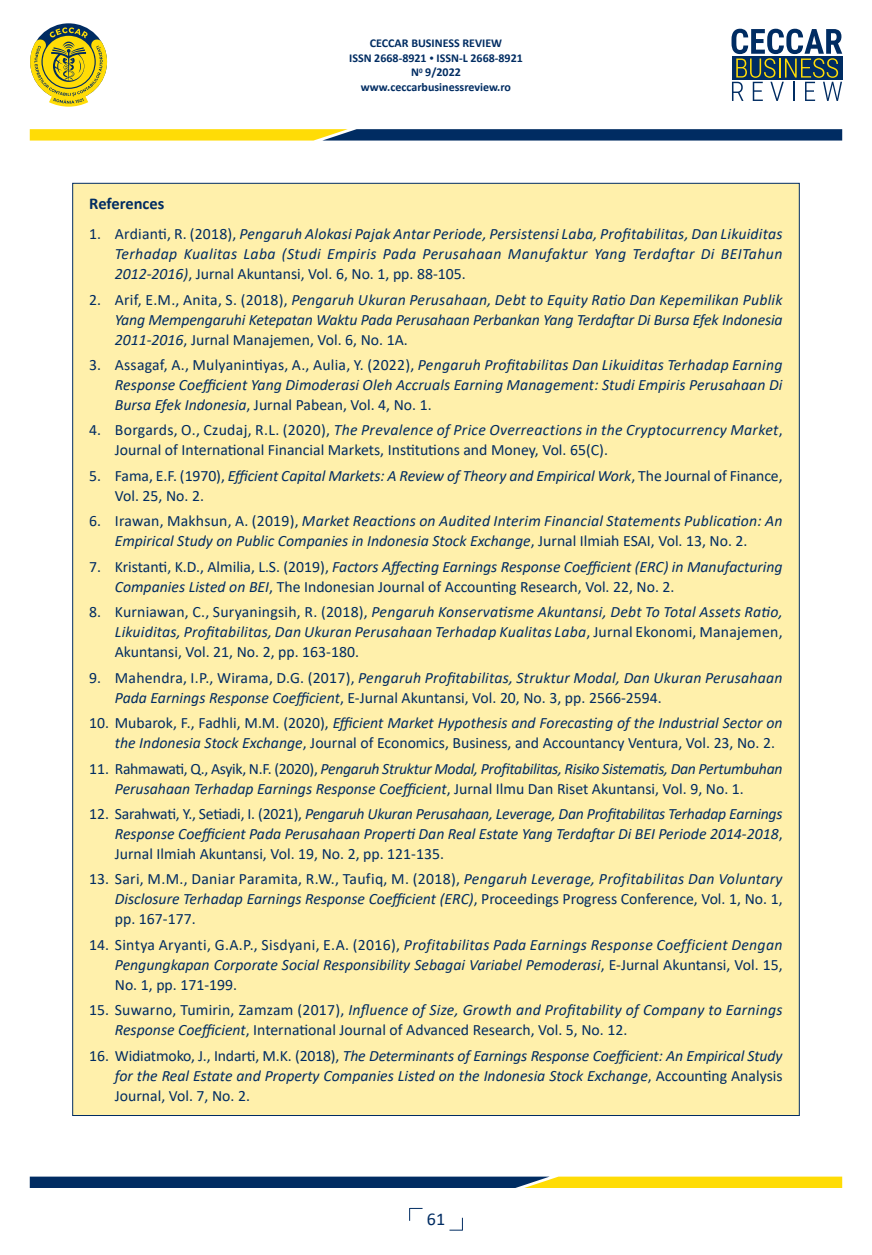
<style>
.page{position:relative;width:872px;height:1255px;background:#fff}
.page>*{position:absolute;margin:0;border:0;box-sizing:border-box;transform-origin:0 0}
.t1{font:18px "Calibri";color:#002c62}
.t2{font:700 16.5px "Calibri";color:#002c62}
.t3{font:italic 15.75px/20px "Calibri";color:#002c62;text-align:justify}
.t4{font:15.75px/20px "Calibri";color:#002c62}
.t5{font:italic 15.75px/20px "Calibri";letter-spacing:-.02em;color:#002c62}
.t6{font:700 12px/14.4px "Calibri";color:#002c62;text-align:center}
.s1{font-size:9px}
.s2{font-style:normal}
.s3{font-style:italic}
</style>
<div class="page">
<svg style="left:449px;top:1217px;width:14px;height:13px"></svg>
<svg style="left:731px;top:29px;width:111px;height:72px"></svg>
<svg style="left:30px;top:129px;width:812px;height:11px;background:#647144"></svg>
<svg style="left:30px;top:27px;width:77px;height:80px"></svg>
<svg style="left:30px;top:1176px;width:812px;height:11px;background:#69774c"></svg>
<svg style="left:409px;top:1207px;width:13px;height:13px"></svg>
<div style="left:72px;top:183px;width:727px;height:932px;background:#fff0ab;border:1px solid #002c62"></div>
<p class="t6" style="left:349px;top:36px;width:175px">CECCAR BUSINESS REVIEW<br>ISSN 2668-8921 <span class="s1">•</span> ISSN-L 2668-8921<br>N<sup>0</sup> 9/2022 www.ceccarbusinessreview.ro</p>
<p class="t2" style="left:89px;top:191px;width:77px">References</p>
<p class="t3" style="left:115px;top:223px;width:669px;text-indent:-26px"><span class="s2">1. Ardianti, R. (2018),</span> Pengaruh Alokasi Pajak Antar Periode, Persistensi Laba, Profitabilitas, Dan Likuiditas Terhadap Kualitas Laba (Studi Empiris Pada Perusahaan Manufaktur Yang Terdaftar Di BEITahun 2012-2016)<span class="s2">, Jurnal Akuntansi, Vol. 6, No. 1, pp. 88-105.</span></p>
<p class="t3" style="left:115px;top:289px;width:669px;text-indent:-26px"><span class="s2">2. Arif, E.M., Anita, S. (2018),</span> Pengaruh Ukuran Perusahaan, Debt to Equity Ratio Dan Kepemilikan Publik Yang Mempengaruhi Ketepatan Waktu Pada Perusahaan Perbankan Yang Terdaftar Di Bursa Efek Indonesia 2011-2016<span class="s2">, Jurnal Manajemen, Vol. 6, No. 1A.</span></p>
<p class="t3" style="left:115px;top:354px;width:669px;text-indent:-26px"><span class="s2">3. Assagaf, A., Mulyanintiyas, A., Aulia, Y. (2022),</span> Pengaruh Profitabilitas Dan Likuiditas Terhadap Earning Response Coefficient Yang Dimoderasi Oleh Accruals Earning Management: Studi Empiris Perusahaan Di Bursa Efek Indonesia<span class="s2">, Jurnal Pabean, Vol. 4, No. 1.</span></p>
<p class="t4" style="left:115px;top:420px;width:669px;text-indent:-26px">4. Borgards, O., Czudaj, R.L. (2020), <span class="s3">The Prevalence of Price Overreactions in the Cryptocurrency Market</span>,<br>Journal of International Financial Markets, Institutions and Money, Vol. 65(C).</p>
<p class="t3" style="left:115px;top:465px;width:669px;text-indent:-26px"><span class="s2">5. Fama, E.F. (1970),</span> Efficient Capital Markets: A Review of Theory and Empirical Work<span class="s2">, The Journal of Finance,<br>Vol. 25, No. 2.</span></p>
<p class="t3" style="left:115px;top:510px;width:669px;text-indent:-26px"><span class="s2">6. Irawan, Makhsun, A. (2019),</span> Market Reactions on Audited Interim Financial Statements Publication: An<br>Empirical Study on Public Companies in Indonesia Stock Exchange<span class="s2">, Jurnal Ilmiah ESAI, Vol. 13, No. 2.</span></p>
<p class="t4" style="left:115px;top:556px;width:669px;text-indent:-26px">7. Kristanti, K.D., Almilia, L.S. (2019), <span class="s3">Factors Affecting Earnings Response Coefficient (ERC) in Manufacturing<br>Companies Listed on BEI</span>, The Indonesian Journal of Accounting Research, Vol. 22, No. 2.</p>
<p class="t3" style="left:115px;top:601px;width:669px;text-indent:-26px"><span class="s2">8. Kurniawan, C., Suryaningsih, R. (2018),</span> Pengaruh Konservatisme Akuntansi, Debt To Total Assets Ratio, Likuiditas, Profitabilitas, Dan Ukuran Perusahaan Terhadap Kualitas Laba<span class="s2">, Jurnal Ekonomi, Manajemen, Akuntansi, Vol. 21, No. 2, pp. 163-180.</span></p>
<p class="t3" style="left:115px;top:666px;width:669px;text-indent:-26px"><span class="s2">9. Mahendra, I.P., Wirama, D.G. (2017),</span> Pengaruh Profitabilitas, Struktur Modal, Dan Ukuran Perusahaan<br>Pada Earnings Response Coefficient<span class="s2">, E-Jurnal Akuntansi, Vol. 20, No. 3, pp. 2566-2594.</span></p>
<p class="t4" style="left:115px;top:712px;width:669px;text-indent:-26px">10. Mubarok, F., Fadhli, M.M. (2020), <span class="s3">Efficient Market Hypothesis and Forecasting of the Industrial Sector on the Indonesia Stock Exchange</span>, Journal of Economics, Business, and Accountancy Ventura, Vol. 23, No. 2.</p>
<p class="t5" style="left:115px;top:757px;width:669px;text-indent:-26px"><span class="s2">11. Rahmawati, Q., Asyik, N.F. (2020),</span> Pengaruh Struktur Modal, Profitabilitas, Risiko Sistematis, Dan Pertumbuhan<br>Perusahaan Terhadap Earnings Response Coefficient<span class="s2">, Jurnal Ilmu Dan Riset Akuntansi, Vol. 9, No. 1.</span></p>
<p class="t3" style="left:115px;top:803px;width:669px;text-indent:-26px"><span class="s2">12. Sarahwati, Y., Setiadi, I. (2021),</span> Pengaruh Ukuran Perusahaan, Leverage, Dan Profitabilitas Terhadap Earnings Response Coefficient Pada Perusahaan Properti Dan Real Estate Yang Terdaftar Di BEI Periode 2014-2018<span class="s2">, Jurnal Ilmiah Akuntansi, Vol. 19, No. 2, pp. 121-135.</span></p>
<p class="t4" style="left:115px;top:868px;width:669px;text-align:justify;text-indent:-26px">13. Sari, M.M., Daniar Paramita, R.W., Taufiq, M. (2018), <span class="s3">Pengaruh Leverage, Profitabilitas Dan Voluntary Disclosure Terhadap Earnings Response Coefficient (ERC)</span>, Proceedings Progress Conference, Vol. 1, No. 1, pp. 167-177.</p>
<p class="t3" style="left:115px;top:933px;width:669px;text-indent:-26px"><span class="s2">14. Sintya Aryanti, G.A.P., Sisdyani, E.A. (2016),</span> Profitabilitas Pada Earnings Response Coefficient Dengan Pengungkapan Corporate Social Responsibility Sebagai Variabel Pemoderasi<span class="s2">, E-Jurnal Akuntansi, Vol. 15, No. 1, pp. 171-199.</span></p>
<p class="t4" style="left:115px;top:999px;width:669px;text-indent:-26px">15. Suwarno, Tumirin, Zamzam (2017), <span class="s3">Influence of Size, Growth and Profitability of Company to Earnings<br>Response Coefficient</span>, International Journal of Advanced Research, Vol. 5, No. 12.</p>
<p class="t3" style="left:115px;top:1044px;width:669px;text-indent:-26px"><span class="s2">16. Widiatmoko, J., Indarti, M.K. (2018),</span> The Determinants of Earnings Response Coefficient: An Empirical Study for the Real Estate and Property Companies Listed on the Indonesia Stock Exchange<span class="s2">, Accounting Analysis Journal, Vol. 7, No. 2.</span></p>
<p class="t1" style="left:427px;top:1206px;width:20px">61</p>
</div>
